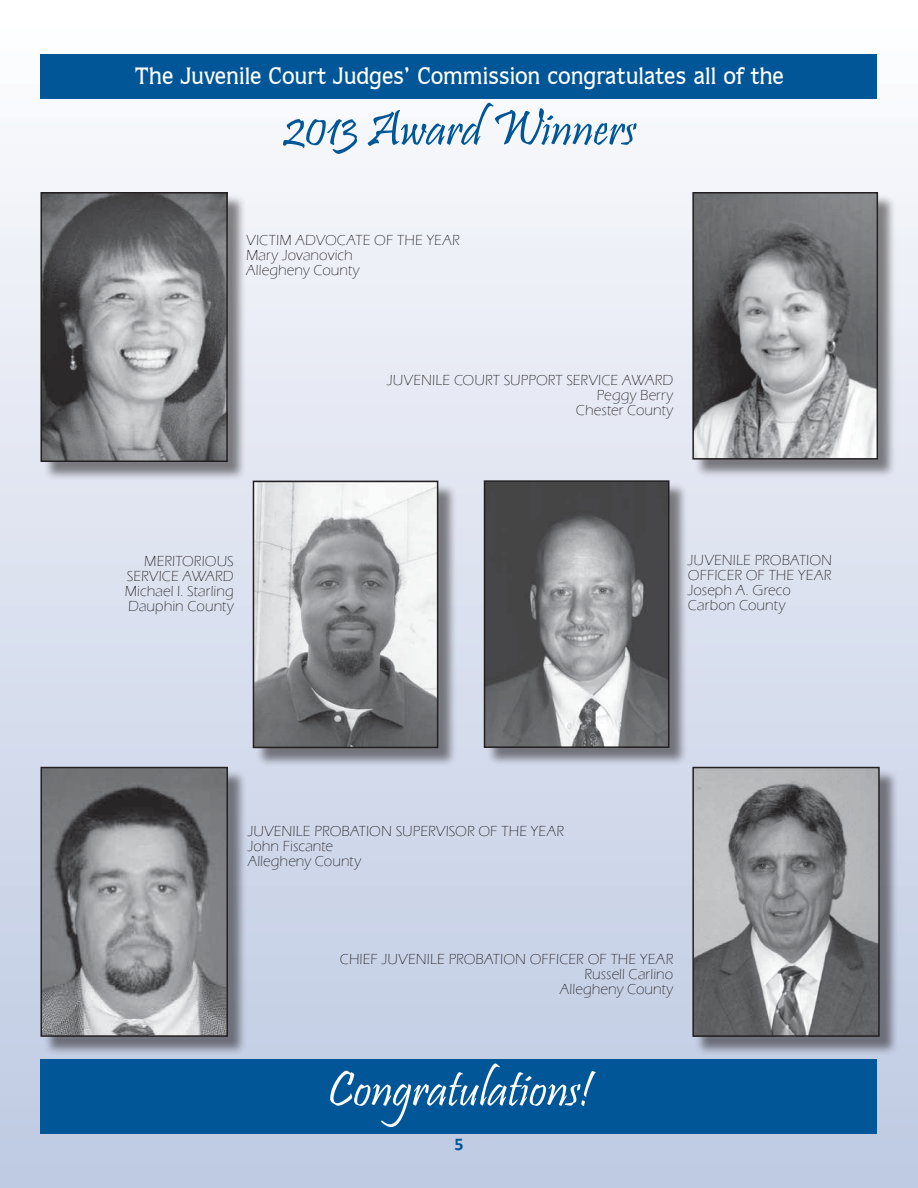
<style>
.page{position:relative;width:918px;height:1188px;background:#fff}
.page>*{position:absolute;margin:0;border:0;box-sizing:border-box;transform-origin:0 0}
.t1{font:51px "Pristina";letter-spacing:-.005em;color:#005697}
.t2{font:51px "Pristina";letter-spacing:-.005em;color:#fff}
.t3{font:500 24px "Quorum IT Cby BT";letter-spacing:-.01em;color:#fff}
.t4{font:700 18px "Calibri";color:#005697}
.t5{font:300 15px/15px "Eras ITC";letter-spacing:.005em;color:#231f20}
</style>
<div class="page">
<div style="left:0;top:0;width:918px;height:1188px;background:linear-gradient(to bottom,#fcfcfe,#bdc9e2)"></div>
<div style="left:40px;top:54px;width:838px;height:45px;background:#005697"></div>
<div style="left:255px;top:483px;width:202px;height:284px;background:#231f20;opacity:.55"></div>
<img style="left:256px;top:484px;width:179px;height:261px">
<div style="left:253px;top:481px;width:185px;height:267px;border:2px solid #231f20"></div>
<div style="left:43px;top:194px;width:203px;height:286px;background:#231f20;opacity:.55"></div>
<img style="left:43px;top:195px;width:182px;height:264px">
<div style="left:40px;top:192px;width:188px;height:270px;border:2px solid #231f20"></div>
<div style="left:486px;top:483px;width:202px;height:284px;background:#231f20;opacity:.55"></div>
<img style="left:487px;top:483px;width:179px;height:262px">
<div style="left:484px;top:480px;width:185px;height:268px;border:2px solid #231f20"></div>
<div style="left:695px;top:194px;width:202px;height:284px;background:#231f20;opacity:.55"></div>
<img style="left:695px;top:195px;width:180px;height:262px">
<div style="left:692px;top:192px;width:186px;height:268px;border:2px solid #231f20"></div>
<div style="left:43px;top:769px;width:204px;height:286px;background:#231f20;opacity:.55"></div>
<img style="left:43px;top:770px;width:182px;height:264px">
<div style="left:40px;top:767px;width:188px;height:270px;border:2px solid #231f20"></div>
<div style="left:695px;top:769px;width:203px;height:286px;background:#231f20;opacity:.55"></div>
<img style="left:695px;top:770px;width:182px;height:264px">
<div style="left:692px;top:767px;width:188px;height:270px;border:2px solid #231f20"></div>
<div style="left:40px;top:1059px;width:838px;height:75px;background:#005697"></div>
<h2 class="t3" style="left:135px;top:61px;width:650px">The Juvenile Court Judges’ Commission congratulates all of the</h2>
<h1 class="t1" style="left:283px;top:100px;width:354px">2013 Award Winners</h1>
<p class="t5" style="left:246px;top:233px;width:215px">VICTIM ADVOCATE OF THE YEAR<br>Mary Jovanovich<br>Allegheny County</p>
<p class="t5" style="left:125px;top:554px;width:111px;text-align:justify;text-indent:20px">MERITORIOUS SERVICE AWARD Michael I. Starling Dauphin County</p>
<p class="t5" style="left:387px;top:373px;width:288px;text-align:right">JUVENILE COURT SUPPORT SERVICE AWARD<br>Peggy Berry<br>Chester County</p>
<p class="t5" style="left:688px;top:553px;width:146px">JUVENILE PROBATION<br>OFFICER OF THE YEAR<br>Joseph A. Greco<br>Carbon County</p>
<p class="t5" style="left:248px;top:823px;width:318px">JUVENILE PROBATION SUPERVISOR OF THE YEAR<br>John Fiscante<br>Allegheny County</p>
<p class="t5" style="left:340px;top:951px;width:335px;text-align:right">CHIEF JUVENILE PROBATION OFFICER OF THE YEAR<br>Russell Carlino<br>Allegheny County</p>
<h1 class="t2" style="left:328px;top:1061px;width:265px">Congratulations!</h1>
<p class="t4" style="left:454px;top:1132px;width:11px">5</p>
</div>
